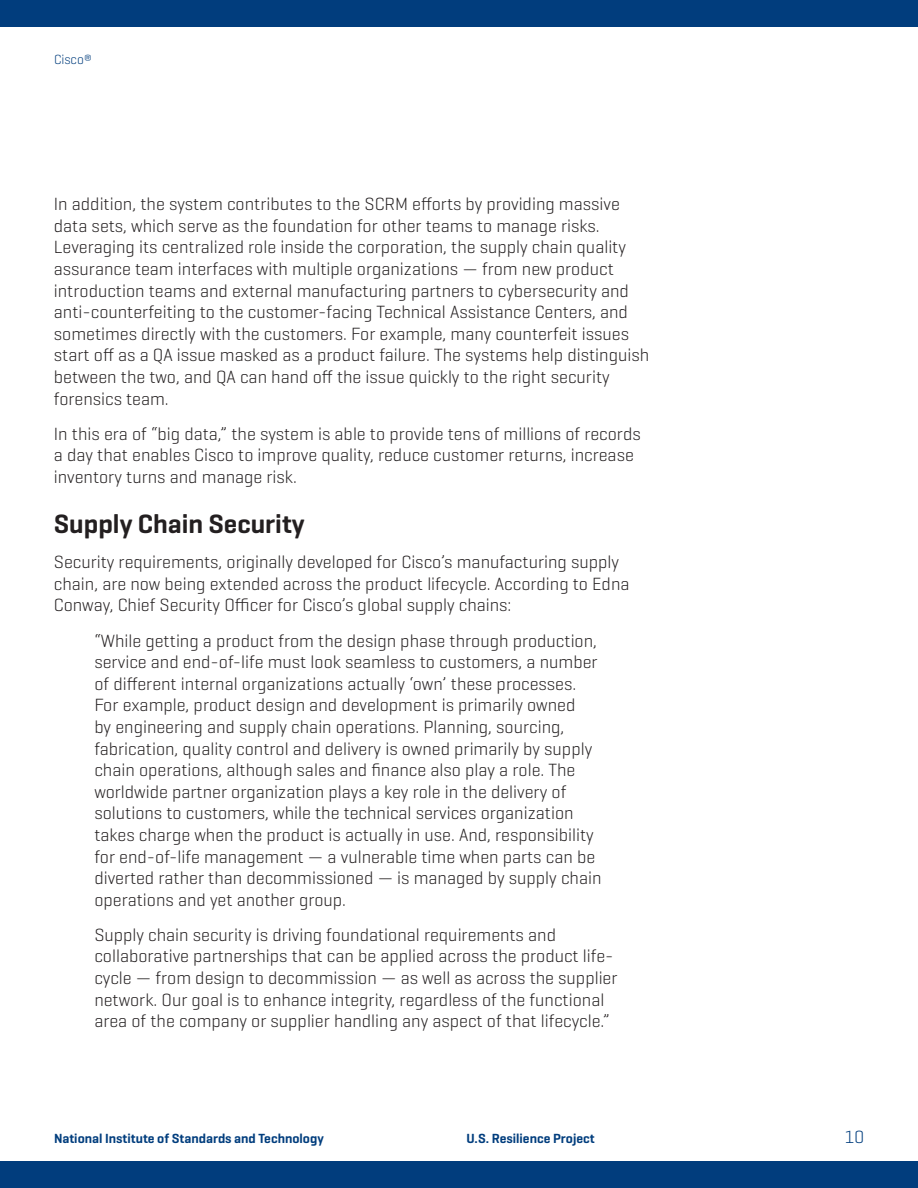
<style>
.page{position:relative;width:918px;height:1188px;background:#fff}
.page>*{position:absolute;margin:0;border:0;box-sizing:border-box;transform-origin:0 0}
.Section_header{font:600 27px "Geogrotesque";color:#231f20}
.Body_text{font:300 18px/21.6px "Geogrotesque";color:#231f20}
.t1{font:300 18px "Geogrotesque";color:#013d7d}
.t2{font:600 13.5px "Geogrotesque";color:#013d7d}
.t3{font:300 13.5px "Geogrotesque";color:#013d7d}
</style>
<div class="page">
<div style="left:0;top:1161px;width:918px;height:27px;background:#013d7d"></div>
<div style="left:0;top:0;width:918px;height:27px;background:#013d7d"></div>
<p class="t3" style="left:54px;top:51px;width:40px">Cisco®</p>
<p class="Body_text" style="left:54px;top:193px;width:597px">In addition, the system contributes to the SCRM efforts by providing massive data sets, which serve as the foundation for other teams to manage risks.<br>Leveraging its centralized role inside the corporation, the supply chain quality assurance team interfaces with multiple organizations — from new product introduction teams and external manufacturing partners to cybersecurity and anti-counterfeiting to the customer-facing Technical Assistance Centers, and sometimes directly with the customers. For example, many counterfeit issues start off as a QA issue masked as a product failure. The systems help distinguish between the two, and QA can hand off the issue quickly to the right security forensics team.</p>
<p class="Body_text" style="left:54px;top:422px;width:588px">In this era of “big data,” the system is able to provide tens of millions of records a day that enables Cisco to improve quality, reduce customer returns, increase inventory turns and manage risk.</p>
<p class="Section_header" style="left:54px;top:507px;width:252px">Supply Chain Security</p>
<p class="Body_text" style="left:54px;top:551px;width:577px">Security requirements, originally developed for Cisco’s manufacturing supply chain, are now being extended across the product lifecycle. According to Edna<br>Conway, Chief Security Officer for Cisco’s global supply chains:</p>
<p class="Body_text" style="left:94px;top:629px;width:509px">“While getting a product from the design phase through production, service and end-of-life must look seamless to customers, a number of different internal organizations actually ‘own’ these processes.<br>For example, product design and development is primarily owned<br>by engineering and supply chain operations. Planning, sourcing, fabrication, quality control and delivery is owned primarily by supply chain operations, although sales and finance also play a role. The worldwide partner organization plays a key role in the delivery of solutions to customers, while the technical services organization takes charge when the product is actually in use. And, responsibility for end-of-life management — a vulnerable time when parts can be diverted rather than decommissioned — is managed by supply chain operations and yet another group.</p>
<p class="Body_text" style="left:94px;top:923px;width:525px">Supply chain security is driving foundational requirements and collaborative partnerships that can be applied across the product life&shy;cycle — from design to decommission — as well as across the supplier network. Our goal is to enhance integrity, regardless of the functional area of the company or supplier handling any aspect of that lifecycle.”</p>
<p class="t2" style="left:54px;top:1130px;width:271px">National Institute of Standards and Technology</p>
<p class="t2" style="left:467px;top:1130px;width:130px">U.S. Resilience Project</p>
<p class="t1" style="left:845px;top:1126px;width:21px">10</p>
</div>
